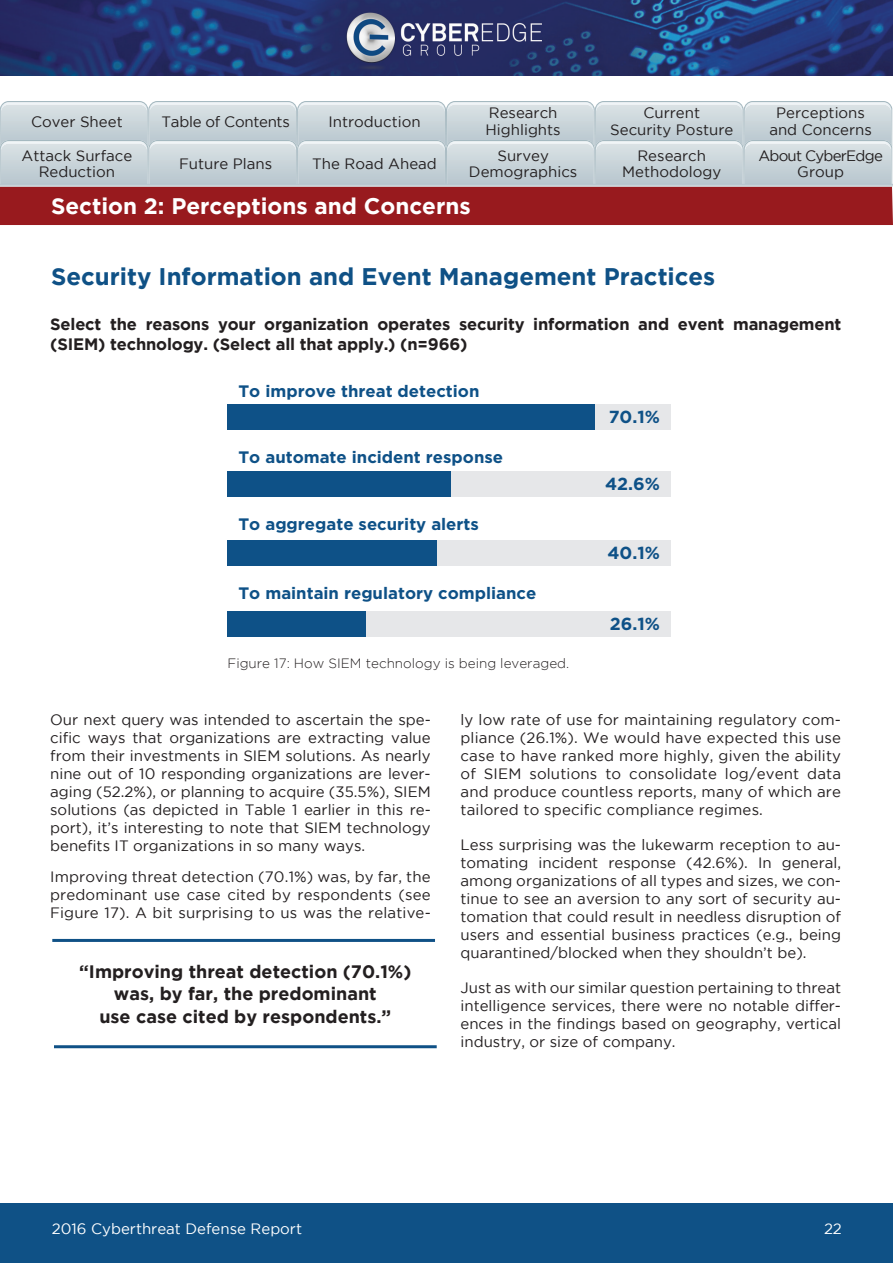
<style>
.page{position:relative;width:893px;height:1263px;background:#fff}
.page>*{position:absolute;margin:0;border:0;box-sizing:border-box;transform-origin:0 0}
.t1{font:700 24px "Gotham";color:#0f5186}
.t2{font:700 22.5px "Gotham";color:#fff}
.t3{font:700 18px/22.5px "Gotham";color:#231f20;text-align:center}
.t4{font:700 17.4px "Gotham";color:#0e5187}
.t5{font:700 16.65px "Gotham";color:#0e5187}
.t6{font:700 16.5px/19.8px "Gotham";letter-spacing:-.01em;color:#231f20}
.t7{font:15px/18px "Gotham";color:#231f20;text-align:center}
.t8{font:15px "Gotham";color:#fff}
.t9{font:15px/16.5px "Gotham";letter-spacing:-.05em;color:#231f20;text-align:center}
.t10{font:15px "Gotham";letter-spacing:-.02em;color:#231f20}
.t11{font:300 13.5px "Gotham";color:#231f20}
</style>
<div class="page">
<div style="left:0;top:1203px;width:893px;height:60px;background:#0f5186"></div>
<img style="left:0;top:0;width:893px;height:75px">
<img style="left:5px;top:101px;width:882px;height:1px">
<svg style="left:0;top:102px;width:893px;height:123px;background:#ba999e"></svg>
<img style="left:745px;top:141px;width:146px;height:11px">
<hr style="left:0;top:184px;width:893px;height:3px;background:#fff">
<hr style="left:52px;top:939px;width:383px;height:3px;background:#0f5186">
<hr style="left:54px;top:1045px;width:383px;height:3px;background:#0f5186">
<div style="left:227px;top:404px;width:443px;height:26px;background:#e6e7e9"></div>
<div style="left:227px;top:404px;width:368px;height:26px;background:#0e5187"></div>
<div style="left:227px;top:472px;width:443px;height:25px;background:#e6e7e9"></div>
<div style="left:227px;top:472px;width:224px;height:25px;background:#0e5187"></div>
<div style="left:227px;top:540px;width:443px;height:26px;background:#e6e7e9"></div>
<div style="left:227px;top:540px;width:210px;height:26px;background:#0e5187"></div>
<div style="left:227px;top:611px;width:443px;height:25px;background:#e6e7e9"></div>
<div style="left:227px;top:611px;width:139px;height:25px;background:#0e5187"></div>
<p class="t7" style="left:31px;top:112px;width:93px">Cover Sheet</p>
<p class="t10" style="left:162px;top:113px;width:130px">Table of Contents</p>
<p class="t7" style="left:328px;top:112px;width:94px">Introduction</p>
<p class="t7" style="left:489px;top:104px;width:70px">Research</p>
<p class="t7" style="left:486px;top:120px;width:77px">Highlights</p>
<p class="t7" style="left:21px;top:146px;width:112px">Attack Surface</p>
<p class="t7" style="left:497px;top:146px;width:53px">Survey</p>
<p class="t7" style="left:179px;top:155px;width:95px">Future Plans</p>
<p class="t7" style="left:312px;top:155px;width:126px">The Road Ahead</p>
<p class="t7" style="left:39px;top:163px;width:78px">Reduction</p>
<p class="t7" style="left:469px;top:163px;width:110px">Demographics</p>
<h2 class="t2" style="left:51px;top:193px;width:421px">Section 2: Perceptions and Concerns</h2>
<p class="t7" style="left:610px;top:105px;width:125px;line-height:16.5px">Current<br>Security Posture</p>
<p class="t7" style="left:769px;top:105px;width:104px;line-height:16.5px">Perceptions and Concerns</p>
<p class="t7" style="left:622px;top:147px;width:100px;line-height:16.5px">Research<br>Methodology</p>
<p class="t9" style="left:758px;top:147px;width:126px">About CyberEdge<br>Group</p>
<h1 class="t1" style="left:51px;top:263px;width:666px">Security I nformation and Event Management Practices</h1>
<p class="t6" style="left:98px;top:314px;width:371px;text-indent:-48px">Select<br>) technology (. Select all that apply.) (n=966(</p>
<p class="t6" style="left:110px;top:314px;width:28px">the</p>
<p class="t6" style="left:264px;top:314px;width:106px">organization</p>
<p class="t6" style="left:459px;top:314px;width:67px">security</p>
<p class="t6" style="left:377px;top:314px;width:74px">operates</p>
<p class="t6" style="left:146px;top:314px;width:65px">reasons</p>
<p class="t6" style="left:218px;top:314px;width:39px">your</p>
<p class="t6" style="left:50px;top:334px;width:28px">(SIEM</p>
<p class="t6" style="left:533px;top:314px;width:98px">information</p>
<p class="t6" style="left:638px;top:314px;width:32px">and</p>
<p class="t6" style="left:678px;top:314px;width:48px">event</p>
<p class="t6" style="left:733px;top:314px;width:110px">management</p>
<p class="t5" style="left:238px;top:381px;width:243px">To improve threat detection</p>
<p class="t5" style="left:238px;top:447px;width:266px">To automate incident response</p>
<p class="t5" style="left:238px;top:514px;width:242px">To aggregate security alerts</p>
<p class="t5" style="left:238px;top:583px;width:299px">To maintain regulatory compliance</p>
<p class="t11" style="left:227px;top:656px;width:343px">Figure 17: How SIEM technology is being leveraged.</p>
<p class="t4" style="left:609px;top:407px;width:53px">70.1%</p>
<p class="t4" style="left:605px;top:474px;width:56px">42.6%</p>
<p class="t4" style="left:607px;top:543px;width:54px">40.1%</p>
<p class="t4" style="left:610px;top:613px;width:52px">26.1%</p>
<p class="t7" style="left:50px;top:711px;width:382px">Our next query was intended to ascertain the spe-</p>
<p class="t7" style="left:50px;top:747px;width:382px">from their investments in SIEM solutions. As nearly</p>
<p class="t7" style="left:50px;top:783px;width:382px">aging (52.2% ,) or planning to acquire (35.5% ,) SIEM</p>
<p class="t7" style="left:50px;top:729px;width:32px">cific</p>
<p class="t7" style="left:133px;top:729px;width:32px">that</p>
<p class="t7" style="left:391px;top:729px;width:41px">value</p>
<p class="t7" style="left:170px;top:729px;width:103px">organizations</p>
<p class="t7" style="left:308px;top:729px;width:78px">extracting</p>
<p class="t7" style="left:278px;top:729px;width:25px">are</p>
<p class="t7" style="left:88px;top:729px;width:39px">ways</p>
<p class="t7" style="left:50px;top:765px;width:382px">nine out of 10 responding organizations are lever-</p>
<p class="t7" style="left:50px;top:801px;width:382px">solutions (as depicted in Table 1 earlier in this re-</p>
<p class="t7" style="left:50px;top:830px;width:382px;line-height:30.8px;text-align:left">benefits IT organizations in so many ways.<br>Improving threat detection (70.1%) was, by far, the</p>
<p class="t7" style="left:50px;top:885px;width:382px">predominant use case cited by respondents (see</p>
<p class="t7" style="left:50px;top:819px;width:382px">port ,) it s’ interesting to note that SIEM technology</p>
<p class="t7" style="left:50px;top:903px;width:382px">Figure 17 A.) bit surprising to us was the relative-</p>
<p class="t7" style="left:460px;top:711px;width:382px">ly low rate of use for maintaining regulatory com-</p>
<p class="t7" style="left:460px;top:729px;width:382px">pliance (26.1% .) We would have expected this use</p>
<p class="t7" style="left:460px;top:747px;width:382px;text-align:right">case to have ranked more highly, given the ability data</p>
<p class="t7" style="left:725px;top:765px;width:76px">log/event</p>
<p class="t7" style="left:460px;top:765px;width:382px;text-align:left">of<br>and produce countless reports, many of which are tailored to specific compliance regimes.</p>
<p class="t7" style="left:782px;top:854px;width:61px">general,</p>
<p class="t7" style="left:529px;top:765px;width:69px">solutions</p>
<p class="t7" style="left:629px;top:765px;width:89px">consolidate</p>
<p class="t7" style="left:484px;top:765px;width:39px">SIEM</p>
<p class="t7" style="left:605px;top:765px;width:17px">to</p>
<p class="t7" style="left:460px;top:836px;width:382px">Less surprising was the lukewarm reception to au-</p>
<p class="t7" style="left:539px;top:854px;width:61px">incident</p>
<p class="t7" style="left:460px;top:854px;width:69px">tomating</p>
<p class="t7" style="left:686px;top:854px;width:63px">(42.6% .)</p>
<p class="t7" style="left:758px;top:854px;width:15px">In</p>
<p class="t7" style="left:608px;top:854px;width:69px">response</p>
<p class="t7" style="left:460px;top:872px;width:382px">among organizations of all types and sizes, we con-</p>
<p class="t7" style="left:460px;top:890px;width:382px">tinue to see an aversion to any sort of security au-</p>
<p class="t7" style="left:460px;top:908px;width:382px">tomation that could result in needless disruption of</p>
<p class="t3" style="left:79px;top:959px;width:334px">“I mproving threat detection )70.1%( was, by far, the predominant<br>use case cited by respondents “.</p>
<p class="t7" style="left:460px;top:926px;width:382px;text-align:left">users and essential business practices ( g.e ., being quarantined/blocked when they shouldn t’ b e .(</p>
<p class="t7" style="left:460px;top:979px;width:382px">Just as with our similar question pertaining to threat</p>
<p class="t7" style="left:460px;top:1015px;width:382px">ences in the findings based on geography, vertical</p>
<p class="t7" style="left:460px;top:997px;width:382px">intelligence services, there were no notable differ-</p>
<p class="t7" style="left:460px;top:1033px;width:217px">industry, or size of company.</p>
<p class="t8" style="left:52px;top:1220px;width:252px">2016 Cyberthreat Defense Report</p>
<p class="t8" style="left:824px;top:1220px;width:19px">22</p>
</div>
